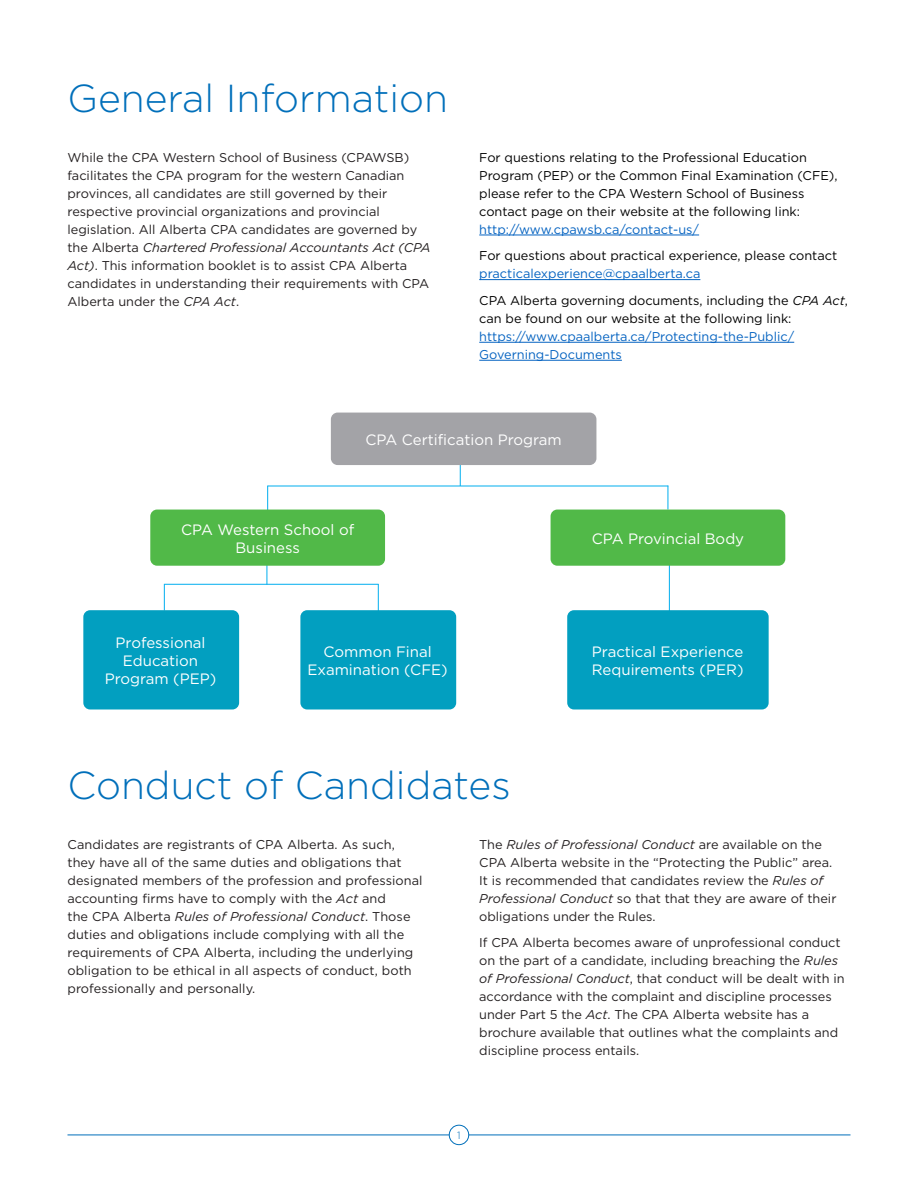
<style>
.page{position:relative;width:918px;height:1188px;background:#fff}
.page>*{position:absolute;margin:0;border:0;box-sizing:border-box;transform-origin:0 0}
.Headline{font:300 39px "Gotham";color:#006fba}
.Headline-2{font:15px/18px "Gotham";color:#fff;text-align:center}
.Body{font:12.75px/18px "Gotham";color:#231f20}
.Body-2{font:12.75px/18px "Gotham";color:#000}
.Body-3{font:12.75px/18px "Gotham";color:#0563c1}
.t1{font:300 10.5px "Gotham";color:#006fba}
.s1{font-style:italic}
.s2{color:#0563c1}
</style>
<div class="page">
<hr style="left:68px;top:1135px;width:782px;height:1px;background:#006fba">
<div style="left:449px;top:1125px;width:20px;height:20px;background:#fff;border-radius:50%"></div>
<div style="left:449px;top:1125px;width:20px;height:20px;border:1px solid #006fba;border-radius:50%"></div>
<hr style="left:479px;top:235px;width:220px;height:1px;background:#0563c1">
<hr style="left:479px;top:279px;width:221px;height:1px;background:#0563c1">
<hr style="left:479px;top:342px;width:315px;height:1px;background:#0563c1">
<hr style="left:479px;top:360px;width:143px;height:1px;background:#0563c1">
<hr style="left:268px;top:486px;width:400px;height:1px;background:#00aeef">
<svg style="left:460px;top:465px;width:1px;height:21px"></svg>
<hr style="left:267px;top:486px;width:1px;height:30px;background:#00aeef">
<svg style="left:668px;top:486px;width:1px;height:24px"></svg>
<hr style="left:669px;top:559px;width:1px;height:56px;background:#00aeef">
<svg style="left:267px;top:566px;width:1px;height:18px"></svg>
<hr style="left:164px;top:584px;width:214px;height:1px;background:#00aeef">
<hr style="left:378px;top:584px;width:1px;height:31px;background:#00aeef">
<svg style="left:164px;top:584px;width:1px;height:26px"></svg>
<div style="left:331px;top:413px;width:265px;height:52px;background:#a3a3a7;border-radius:7px"></div>
<div style="left:150px;top:510px;width:235px;height:56px;background:#51b948;border-radius:7px"></div>
<div style="left:551px;top:510px;width:234px;height:56px;background:#51b948;border-radius:7px"></div>
<div style="left:83px;top:610px;width:156px;height:99px;background:#029fc0;border-radius:7px"></div>
<div style="left:300px;top:610px;width:156px;height:99px;background:#029fc0;border-radius:7px"></div>
<div style="left:567px;top:610px;width:202px;height:99px;background:#029fc0;border-radius:7px"></div>
<p class="Headline" style="left:68px;top:74px;width:382px">General Information</p>
<p class="Body" style="left:68px;top:148px;width:365px">While the CPA Western School of Business (CPAWSB) facilitates the CPA program for the western Canadian provinces, all candidates are still governed by their respective provincial organizations and provincial legislation. All Alberta CPA candidates are governed by the Alberta <span class="s1">Chartered Professional Accountants Act (CPA Act)</span>. This information booklet is to assist CPA Alberta candidates in understanding their requirements with CPA Alberta under the <span class="s1">CPA Act</span>.</p>
<p class="Body-2" style="left:479px;top:148px;width:360px">For questions relating to the Professional Education Program (PEP) or the Common Final Examination (CFE), please refer to the CPA Western School of Business contact page on their website at the following link:</p>
<p class="Body-3" style="left:479px;top:220px;width:221px">http://www.cpawsb.ca/contact-us/</p>
<p class="Body-2" style="left:479px;top:247px;width:359px">For questions about practical experience, please contact <span class="s2">practicalexperience@cpaalberta.ca</span></p>
<p class="Body-2" style="left:479px;top:291px;width:370px">CPA Alberta governing documents, including the <span class="s1">CPA Act</span>, can be found on our website at the following link:</p>
<p class="Body-3" style="left:479px;top:327px;width:317px">https://www.cpaalberta.ca/Protecting-the-Public/<br>Governing-Documents</p>
<p class="Headline-2" style="left:365px;top:430px;width:198px">CPA Certification Program</p>
<p class="Headline-2" style="left:181px;top:520px;width:175px">CPA Western School of<br>Business</p>
<p class="Headline-2" style="left:592px;top:529px;width:154px">CPA Provincial Body</p>
<p class="Headline-2" style="left:105px;top:633px;width:113px">Professional<br>Education<br>Program (PEP)</p>
<p class="Headline-2" style="left:308px;top:642px;width:142px">Common Final<br>Examination (CFE)</p>
<p class="Headline-2" style="left:592px;top:642px;width:153px;text-align:left">Practical Experience<br>Requirements (PER)</p>
<p class="Headline" style="left:68px;top:761px;width:445px">Conduct of Candidates</p>
<p class="Body" style="left:68px;top:835px;width:357px">Candidates are registrants of CPA Alberta. As such, they have all of the same duties and obligations that designated members of the profession and professional accounting firms have to comply with the <span class="s1">Act</span> and<br>the CPA Alberta <span class="s1">Rules of Professional Conduct</span>. Those duties and obligations include complying with all the requirements of CPA Alberta, including the underlying obligation to be ethical in all aspects of conduct, both professionally and personally.</p>
<p class="Body" style="left:479px;top:835px;width:359px">The <span class="s1">Rules of Professional Conduct</span> are available on the CPA Alberta website in the “Protecting the Public” area.<br>It is recommended that candidates review the <span class="s1">Rules of Professional Conduct</span> so that that they are aware of their obligations under the Rules.</p>
<p class="Body" style="left:479px;top:933px;width:367px">If CPA Alberta becomes aware of unprofessional conduct on the part of a candidate, including breaching the <span class="s1">Rules of Professional Conduct</span>, that conduct will be dealt with in accordance with the complaint and discipline processes under Part 5 the <span class="s1">Act</span>. The CPA Alberta website has a brochure available that outlines what the complaints and discipline process entails.</p>
<p class="t1" style="left:457px;top:1129px;width:5px">1</p>
</div>
